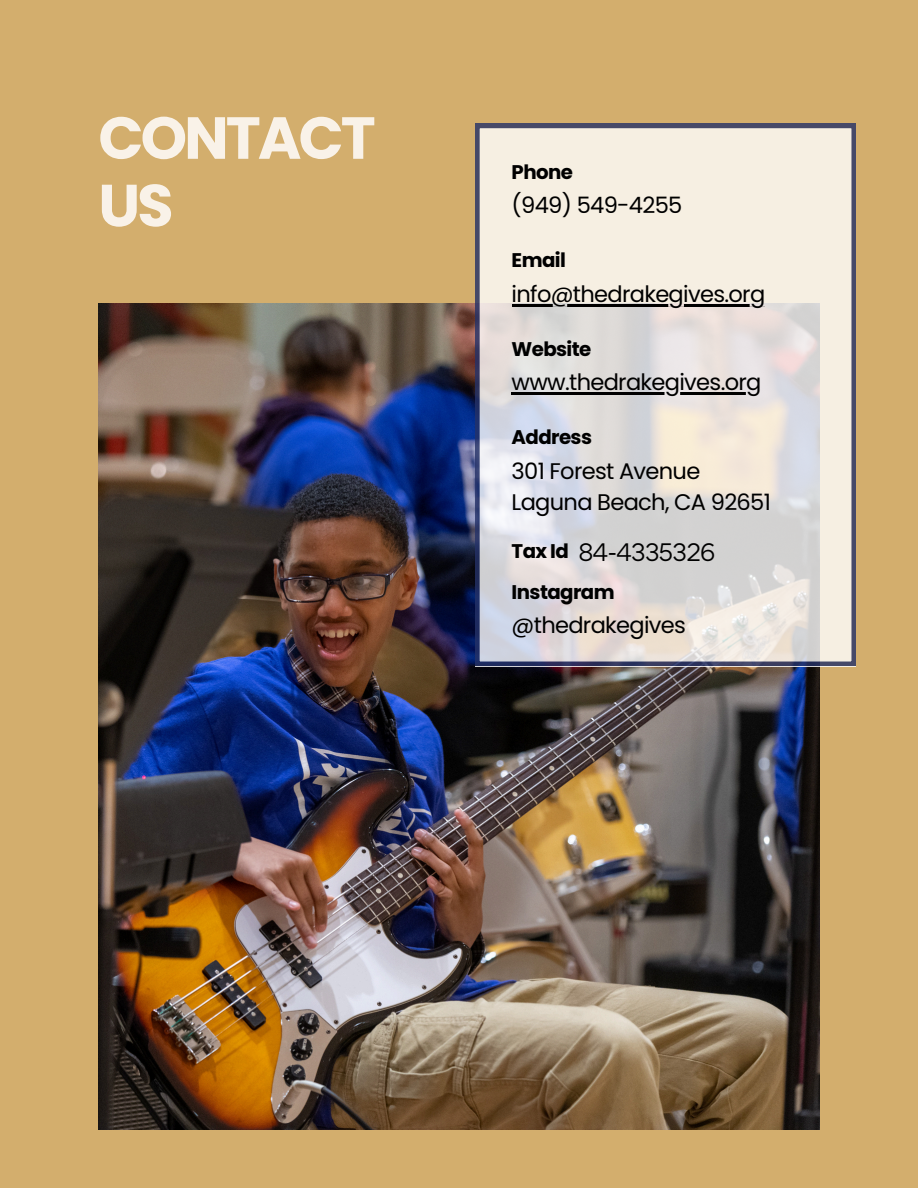
<style>
.page{position:relative;width:918px;height:1188px;background:#d3ae6d}
.page>*{position:absolute;margin:0;border:0;box-sizing:border-box;transform-origin:0 0}
.t1{font:700 59.25px/67.5px "Poppins";letter-spacing:-.05em;color:#f9f2e8}
.t2{font:22.5px/31.5px "Poppins";letter-spacing:-.03em;color:#000}
.t3{font:22.5px "Gordita";letter-spacing:-.03em;color:#000}
.t4{font:700 19.8px "Poppins";letter-spacing:-.03em;color:#000}
</style>
<div class="page">
<img style="left:98px;top:303px;width:721px;height:826px">
<svg style="left:475px;top:124px;width:381px;height:542px;background:#e1dcd9"></svg>
<hr style="left:512px;top:304px;width:253px;height:2px;background:#000">
<hr style="left:512px;top:392px;width:249px;height:3px;background:#000">
<h1 class="t1" style="left:98px;top:104px;width:279px">CONTACT<br>US</h1>
<p class="t4" style="left:512px;top:158px;width:63px">Phone</p>
<p class="t2" style="left:512px;top:190px;width:172px">(949) 549-4255</p>
<h2 class="t4" style="left:512px;top:246px;width:56px">Email</h2>
<h2 class="t2" style="left:512px;top:278px;width:255px">info@thedrakegives.org</h2>
<p class="t4" style="left:512px;top:335px;width:81px">Website</p>
<p class="t2" style="left:512px;top:367px;width:251px">www.thedrakegives.org</p>
<h2 class="t4" style="left:512px;top:423px;width:82px">Address</h2>
<h2 class="t2" style="left:512px;top:455px;width:261px">301 Forest Avenue<br>Laguna Beach, CA 92651</h2>
<p class="t4" style="left:512px;top:538px;width:59px">Tax Id</p>
<p class="t3" style="left:578px;top:537px;width:139px">84-4335326</p>
<h2 class="t4" style="left:512px;top:578px;width:104px">Instagram</h2>
<h2 class="t2" style="left:512px;top:610px;width:176px">@thedrakegives</h2>
</div>
